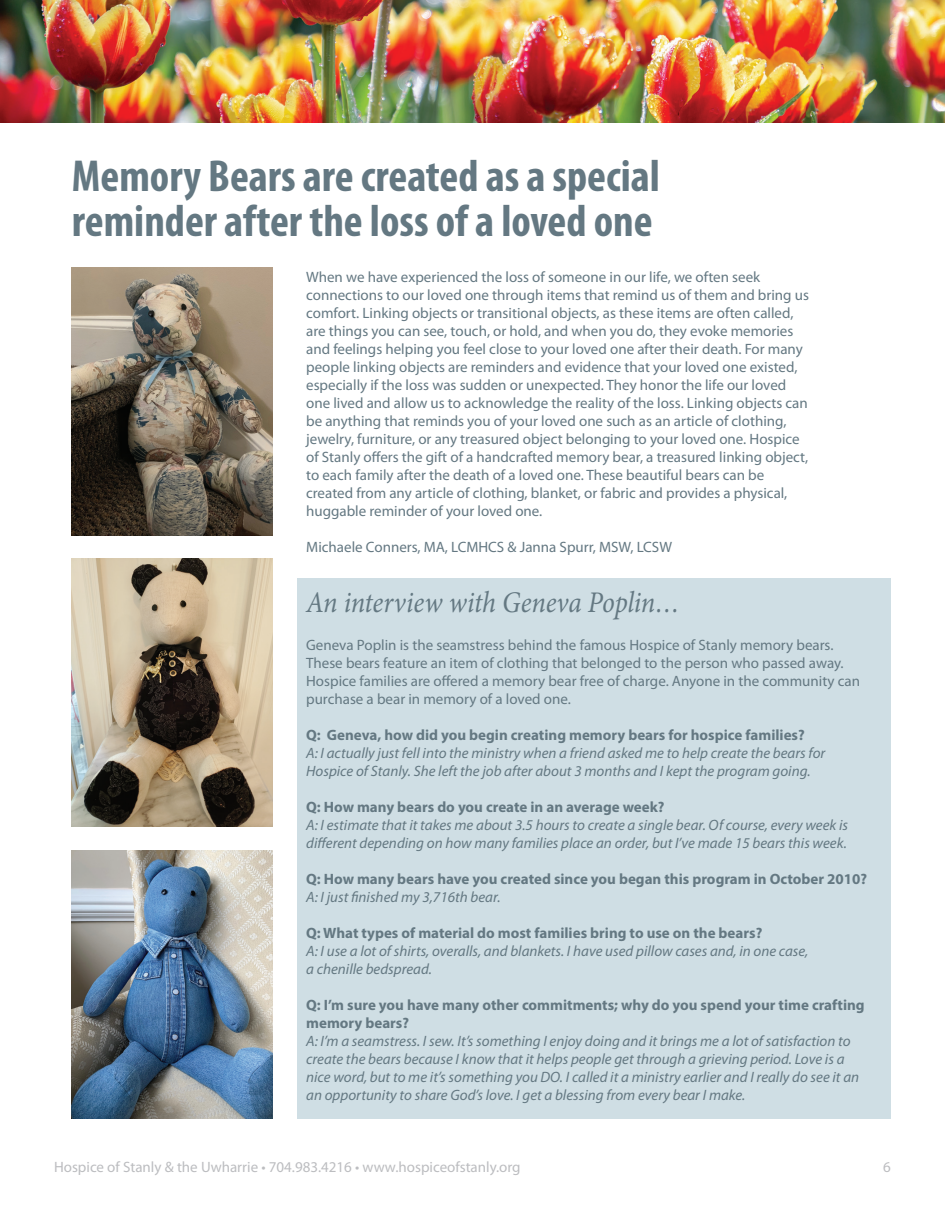
<style>
.page{position:relative;width:945px;height:1215px;background:#fff}
.page>*{position:absolute;margin:0;border:0;box-sizing:border-box;transform-origin:0 0}
.t1{font:700 condensed 45px "Myriad Pro";color:#647882}
.t2{font:italic 30px "Minion Pro";letter-spacing:-.01em;color:#647882;scale:.9 1}
.t3{font:15px/18px "Myriad Pro";color:#647882}
.t4{font:italic 15px/18px "Myriad Pro";color:#647882}
.t5{font:700 15px/18px "Myriad Pro";color:#647882}
.t6{font:15px "Myriad Pro";color:#bcbdc0}
</style>
<div class="page">
<div style="left:298px;top:579px;width:593px;height:540px;background:#cfdee4"></div>
<img style="left:0;top:0;width:945px;height:123px">
<img style="left:72px;top:267px;width:201px;height:268px">
<img style="left:72px;top:851px;width:201px;height:268px">
<img style="left:72px;top:558px;width:201px;height:268px">
<p class="t1" style="left:72px;top:148px;width:590px">Memory Bears are created as a special</p>
<p class="t1" style="left:72px;top:193px;width:582px">reminder after the loss of a loved one</p>
<p class="t3" style="left:306px;top:267px;width:504px">When we have experienced the loss of someone in our life, we often seek connections to our loved one through items that remind us of them and bring us comfort. Linking objects or transitional objects, as these items are often called, are things you can see, touch, or hold, and when you do, they evoke memories and feelings helping you feel close to your loved one after their death. For many people linking objects are reminders and evidence that your loved one existed, especially if the loss was sudden or unexpected. They honor the life our loved one lived and allow us to acknowledge the reality of the loss. Linking objects can be anything that reminds you of your loved one such as an article of clothing, jewelry, furniture, or any treasured object belonging to your loved one. Hospice of Stanly offers the gift of a handcrafted memory bear, a treasured linking object, to each family after the death of a loved one. These beautiful bears can be created from any article of clothing, blanket, or fabric and provides a physical, huggable reminder of your loved one.</p>
<p class="t3" style="left:306px;top:537px;width:367px">Michaele Conners, MA, LCMHCS &amp; Janna Spurr, MSW, LCSW</p>
<p class="t2" style="left:306px;top:582px;width:416px">An interview with Geneva Poplin…</p>
<p class="t3" style="left:306px;top:636px;width:555px">Geneva Poplin is the seamstress behind the famous Hospice of Stanly memory bears.<br>These bears feature an item of clothing that belonged to the person who passed away.<br>Hospice families are offered a memory bear free of charge. Anyone in the community can purchase a bear in memory of a loved one.</p>
<p class="t5" style="left:306px;top:726px;width:500px">Q: Geneva, how did you begin creating memory bears for hospice families?</p>
<p class="t4" style="left:306px;top:744px;width:521px">A: I actually just fell into the ministry when a friend asked me to help create the bears for<br>Hospice of Stanly. She left the job after about 3 months and I kept the program going.</p>
<p class="t5" style="left:306px;top:798px;width:360px">Q: How many bears do you create in an average week?</p>
<p class="t4" style="left:306px;top:816px;width:543px">A: I estimate that it takes me about 3.5 hours to create a single bear. Of course, every week is different depending on how many families place an order, but I’ve made 15 bears this week.</p>
<p class="t5" style="left:306px;top:870px;width:563px">Q: How many bears have you created since you began this program in October 2010?</p>
<p class="t4" style="left:306px;top:888px;width:196px">A: I just finished my 3,716th bear.</p>
<p class="t5" style="left:306px;top:924px;width:458px">Q: What types of material do most families bring to use on the bears?</p>
<p class="t4" style="left:306px;top:942px;width:504px">A: I use a lot of shirts, overalls, and blankets. I have used pillow cases and, in one case,</p>
<p class="t4" style="left:306px;top:960px;width:127px">a chenille bedspread.</p>
<p class="t5" style="left:306px;top:996px;width:560px">Q: I’m sure you have many other commitments; why do you spend your time crafting memory bears?</p>
<p class="t4" style="left:306px;top:1032px;width:555px">A: I’m a seamstress. I sew. It’s something I enjoy doing and it brings me a lot of satisfaction to create the bears because I know that it helps people get through a grieving period. Love is a nice word, but to me it’s something you DO. I called it a ministry earlier and I really do see it an an opportunity to share God’s love. I get a blessing from every bear I make.</p>
<p class="t6" style="left:54px;top:1158px;width:468px">Hospice of Stanly &amp; the Uwharrie • 704.983.4216 • www.hospiceofstanly.org</p>
<p class="t6" style="left:883px;top:1158px;width:9px">6</p>
</div>
